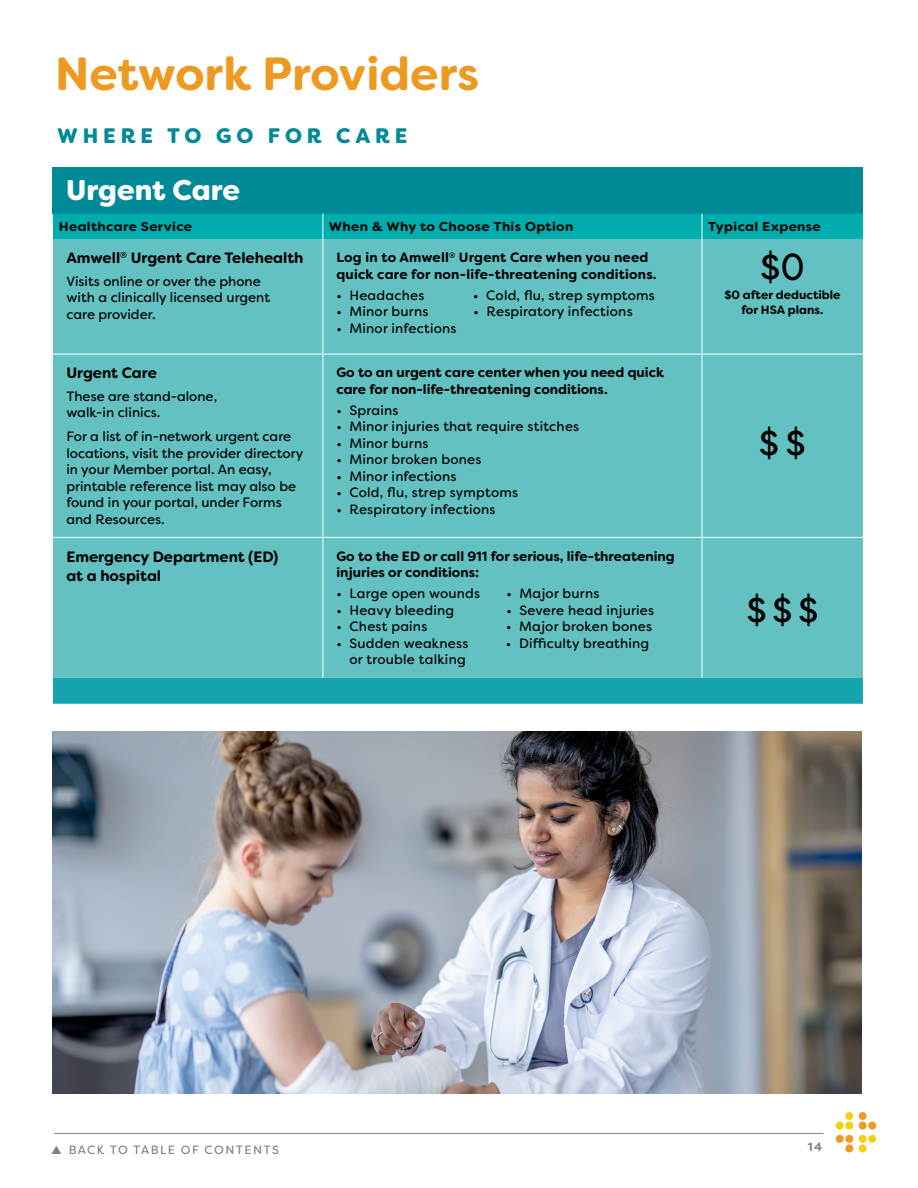
<style>
.page{position:relative;width:918px;height:1188px;background:#fff}
.page>*{position:absolute;margin:0;border:0;box-sizing:border-box;transform-origin:0 0}
.t1{font:700 46.5px "Filson Soft";letter-spacing:-.005em;color:#ed9a22}
.t2{font:37.5px "Filson Soft";color:#000}
.t3{font:900 28.5px "Filson Soft";letter-spacing:-.005em;color:#fff}
.t4{font:900 21px "Filson Soft";letter-spacing:.23em;color:#008997}
.t5{font:700 15px/19.5px "Filson Soft";color:#000}
.t6{font:13.5px/16.5px "Filson Soft";letter-spacing:.01em;color:#000}
.t7{font:700 13.5px/16.5px "Filson Soft";color:#000}
.t8{font:700 12.9px "Filson Soft";letter-spacing:.025em;color:#000;scale:1.05 1}
.t9{font:700 12px/15px "Filson Soft";color:#000;text-align:center}
.t10{font:12px "Filson Soft";letter-spacing:.12em;color:#808285}
.t11{font:700 12px "Filson Soft";color:#808285}
</style>
<div class="page">
<svg style="left:835px;top:1112px;width:42px;height:41px"></svg>
<hr style="left:54px;top:1133px;width:770px;height:1px;background:#808285">
<div style="left:53px;top:167px;width:810px;height:47px;background:#008997"></div>
<div style="left:53px;top:239px;width:810px;height:439px;background:#63c1c1"></div>
<div style="left:53px;top:678px;width:810px;height:26px;background:#15a3b0"></div>
<hr style="left:323px;top:239px;width:1px;height:115px;background:#fff">
<hr style="left:702px;top:239px;width:1px;height:115px;background:#fff">
<hr style="left:53px;top:354px;width:270px;height:1px;background:#fff">
<hr style="left:323px;top:354px;width:379px;height:1px;background:#fff">
<hr style="left:323px;top:354px;width:1px;height:183px;background:#fff">
<hr style="left:702px;top:354px;width:161px;height:1px;background:#fff">
<hr style="left:702px;top:354px;width:1px;height:183px;background:#fff">
<hr style="left:53px;top:537px;width:270px;height:1px;background:#fff">
<hr style="left:323px;top:537px;width:379px;height:1px;background:#fff">
<hr style="left:323px;top:538px;width:1px;height:140px;background:#fff">
<hr style="left:702px;top:537px;width:161px;height:1px;background:#fff">
<hr style="left:702px;top:538px;width:1px;height:140px;background:#fff">
<div style="left:53px;top:214px;width:810px;height:25px;background:#00adad"></div>
<img style="left:53px;top:731px;width:808px;height:362px">
<h1 class="t1" style="left:55px;top:44px;width:426px">Network Providers</h1>
<h3 class="t4" style="left:57px;top:122px;width:352px">WHERE TO GO FOR CARE</h3>
<h3 class="t3" style="left:66px;top:172px;width:175px">Urgent Care</h3>
<p class="t8" style="left:59px;top:218px;width:128px">Healthcare Service</p>
<p class="t8" style="left:329px;top:218px;width:234px">When &amp; Why to Choose This Option</p>
<p class="t8" style="left:708px;top:218px;width:109px">Typical Expense</p>
<p class="t5" style="left:66px;top:248px;width:239px">Amwell<sup>®</sup> Urgent Care Telehealth</p>
<p class="t6" style="left:66px;top:273px;width:205px">Visits online or over the phone with a clinically licensed urgent care provider.</p>
<h2 class="t2" style="left:760px;top:242px;width:46px">$0</h2>
<p class="t9" style="left:724px;top:287px;width:118px">$0 after deductible for HSA plans.</p>
<p class="t7" style="left:336px;top:249px;width:322px">Log in to Amwell<sup>®</sup> Urgent Care when you need quick care for non-life-threatening conditions.</p>
<p class="t6" style="left:336px;top:287px;width:89px">• Headaches</p>
<p class="t6" style="left:473px;top:287px;width:183px">• Cold, flu, strep symptoms</p>
<p class="t6" style="left:336px;top:303px;width:94px">• Minor burns</p>
<p class="t6" style="left:474px;top:303px;width:161px">• Respiratory infections</p>
<p class="t6" style="left:336px;top:320px;width:122px">• Minor infections</p>
<p class="t5" style="left:66px;top:363px;width:92px">Urgent Care</p>
<p class="t6" style="left:66px;top:388px;width:152px">These are stand-alone, walk-in clinics.</p>
<p class="t6" style="left:66px;top:428px;width:238px">For a list of in-network urgent care locations, visit the provider directory in your Member portal. An easy, printable reference list may also be found in your portal, under Forms and Resources.</p>
<p class="t7" style="left:336px;top:364px;width:329px">Go to an urgent care center when you need quick care for non-life-threatening conditions.</p>
<p class="t6" style="left:336px;top:402px;width:64px">• Sprains</p>
<p class="t6" style="left:336px;top:418px;width:244px">• Minor injuries that require stitches</p>
<p class="t6" style="left:336px;top:435px;width:94px">• Minor burns</p>
<p class="t6" style="left:336px;top:451px;width:147px">• Minor broken bones</p>
<p class="t6" style="left:336px;top:468px;width:122px">• Minor infections</p>
<p class="t6" style="left:336px;top:484px;width:183px">• Cold, flu, strep symptoms</p>
<p class="t6" style="left:336px;top:501px;width:161px">• Respiratory infections</p>
<p class="t5" style="left:66px;top:547px;width:214px">Emergency Department (ED) at a hospital</p>
<p class="t7" style="left:336px;top:548px;width:340px">Go to the ED or call 911 for serious, life-threatening injuries or conditions:</p>
<p class="t6" style="left:336px;top:585px;width:145px">• Large open wounds</p>
<p class="t6" style="left:506px;top:585px;width:95px">• Major burns</p>
<p class="t6" style="left:336px;top:602px;width:119px">• Heavy bleeding</p>
<p class="t6" style="left:506px;top:602px;width:149px">• Severe head injuries</p>
<p class="t6" style="left:336px;top:618px;width:92px">• Chest pains</p>
<p class="t6" style="left:506px;top:618px;width:148px">• Major broken bones</p>
<p class="t6" style="left:336px;top:635px;width:133px">• Sudden weakness</p>
<p class="t6" style="left:506px;top:635px;width:145px">• Difficulty breathing</p>
<p class="t6" style="left:350px;top:651px;width:118px">or trouble talking</p>
<h2 class="t2" style="left:759px;top:419px;width:49px">$ $</h2>
<h2 class="t2" style="left:746px;top:586px;width:74px">$ $ $</h2>
<p class="t10" style="left:51px;top:1142px;width:229px">▲ BACK TO TABLE OF CONTENTS</p>
<p class="t11" style="left:808px;top:1139px;width:16px">14</p>
</div>
